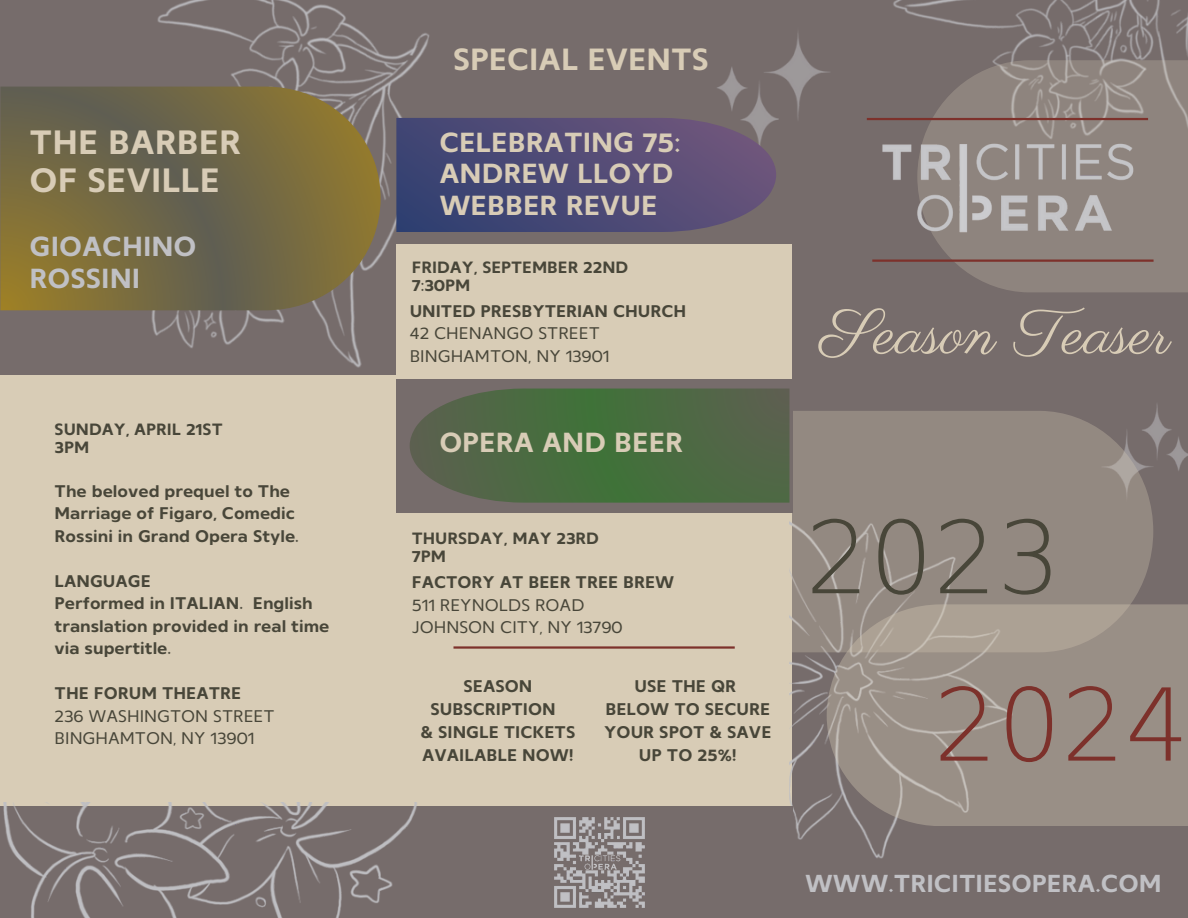
<style>
.page{position:relative;width:1188px;height:918px;background:#d8ccb6}
.page>*{position:absolute;margin:0;border:0;box-sizing:border-box;transform-origin:0 0}
.t1{font:200 100.35px "DejaVu Sans";color:#484639}
.t2{font:200 100.35px "DejaVu Sans";color:#7d312b}
.t3{font:63px "Parisienne";color:#d8ccb6}
.t4{font:700 33px/38.2px "Mero Thai";color:#d8ccb6}
.t5{font:700 30px "Mero Thai";color:#d8ccb6}
.t6{font:700 27px/31.5px "Mero Thai";color:#d8ccb6}
.t7{font:700 27px/31.5px "Mero Thai";color:#c0c0c4}
.t8{font:700 24px "Mero Thai";color:#c0c0c4}
.t9{font:700 16.5px/22.5px "Mero Thai";color:#484639}
.t10{font:16.5px "Mero Thai";color:#484639}
.t11{font:700 16.05px "Mero Thai";color:#484639}
</style>
<div class="page">
<div style="left:792px;top:0;width:396px;height:918px;background:#766c6b"></div>
<img style="left:893px;top:0;width:295px;height:60px">
<img style="left:1153px;top:404px;width:35px;height:67px">
<img style="left:789px;top:521px;width:106px;height:338px">
<hr style="left:453px;top:646px;width:282px;height:3px;background:#7d312b">
<svg style="left:953px;top:60px;width:235px;height:232px;background:#8e847f"></svg>
<div style="left:396px;top:110px;width:396px;height:134px;background:#766c6b"></div>
<svg style="left:792px;top:411px;width:361px;height:241px;background:#928880"></svg>
<svg style="left:827px;top:604px;width:361px;height:222px;background:#9b9188"></svg>
<div style="left:0;top:806px;width:793px;height:112px;background:#766c6b"></div>
<img style="left:3px;top:803px;width:414px;height:115px">
<div style="left:342px;top:0;width:462px;height:112px;background:#766c6b"></div>
<img style="left:0;top:0;width:430px;height:375px">
<svg style="left:0;top:87px;width:380px;height:223px;background:#756a45"></svg>
<img style="left:717px;top:33px;width:113px;height:87px">
<svg style="left:396px;top:118px;width:380px;height:114px;background:#524d75"></svg>
<div style="left:396px;top:379px;width:396px;height:134px;background:#766c6b"></div>
<svg style="left:410px;top:389px;width:379px;height:114px;background:#4f6945"></svg>
<img style="left:866px;top:92px;width:311px;height:191px">
<img style="left:554px;top:817px;width:91px;height:91px">
<p class="t4" style="left:30px;top:127px;width:213px">THE BARBER<br>OF SEVILLE</p>
<p class="t7" style="left:30px;top:234px;width:168px">GIOACHINO<br>ROSSINI</p>
<p class="t11" style="left:55px;top:423px;width:170px">SUNDAY, APRIL 21ST</p>
<p class="t11" style="left:55px;top:441px;width:36px">3PM</p>
<p class="t9" style="left:55px;top:482px;width:246px">The beloved prequel to The<br>Marriage of Figaro, Comedic<br>Rossini in Grand Opera Style.</p>
<p class="t9" style="left:55px;top:572px;width:98px">LANGUAGE</p>
<p class="t9" style="left:55px;top:594px;width:276px">Performed in ITALIAN. English translation provided in real time via supertitle.</p>
<p class="t9" style="left:55px;top:684px;width:188px">THE FORUM THEATRE</p>
<p class="t10" style="left:55px;top:710px;width:222px">236 WASHINGTON STREET</p>
<p class="t10" style="left:55px;top:732px;width:201px">BINGHAMTON, NY 13901</p>
<p class="t5" style="left:453px;top:48px;width:257px">SPECIAL EVENTS</p>
<p class="t6" style="left:439px;top:129px;width:243px">CELEBRATING 75:<br>ANDREW LLOYD<br>WEBBER REVUE</p>
<p class="t11" style="left:412px;top:261px;width:218px">FRIDAY, SEPTEMBER 22ND</p>
<p class="t11" style="left:412px;top:279px;width:60px">7:30PM</p>
<p class="t9" style="left:410px;top:301px;width:278px">UNITED PRESBYTERIAN CHURCH</p>
<p class="t10" style="left:410px;top:327px;width:192px">42 CHENANGO STREET</p>
<p class="t10" style="left:410px;top:349px;width:201px">BINGHAMTON, NY 13901</p>
<p class="t6" style="left:439px;top:430px;width:245px">OPERA AND BEER</p>
<p class="t11" style="left:412px;top:532px;width:189px">THURSDAY, MAY 23RD</p>
<p class="t11" style="left:412px;top:550px;width:36px">7PM</p>
<p class="t9" style="left:412px;top:573px;width:264px">FACTORY AT BEER TREE BREW</p>
<p class="t10" style="left:412px;top:598px;width:174px">511 REYNOLDS ROAD</p>
<p class="t10" style="left:412px;top:621px;width:212px">JOHNSON CITY, NY 13790</p>
<p class="t9" style="left:430px;top:676px;width:127px;line-height:23.1px;text-align:center">SEASON<br>SUBSCRIPTION</p>
<p class="t9" style="left:421px;top:722px;width:156px;line-height:23.1px">&amp; SINGLE TICKETS<br>AVAILABLE NOW!</p>
<p class="t9" style="left:635px;top:677px;width:103px">USE THE QR</p>
<p class="t9" style="left:604px;top:699px;width:169px;line-height:23.1px;text-align:center">BELOW TO SECURE<br>YOUR SPOT &amp; SAVE<br>UP TO 25%!</p>
<p class="t3" style="left:820px;top:295px;width:352px">Season Teaser</p>
<p class="t1" style="left:806px;top:500px;width:257px">2023</p>
<p class="t2" style="left:934px;top:667px;width:257px">2024</p>
<p class="t8" style="left:805px;top:874px;width:358px">WWW.TRICITIESOPERA.COM</p>
</div>
